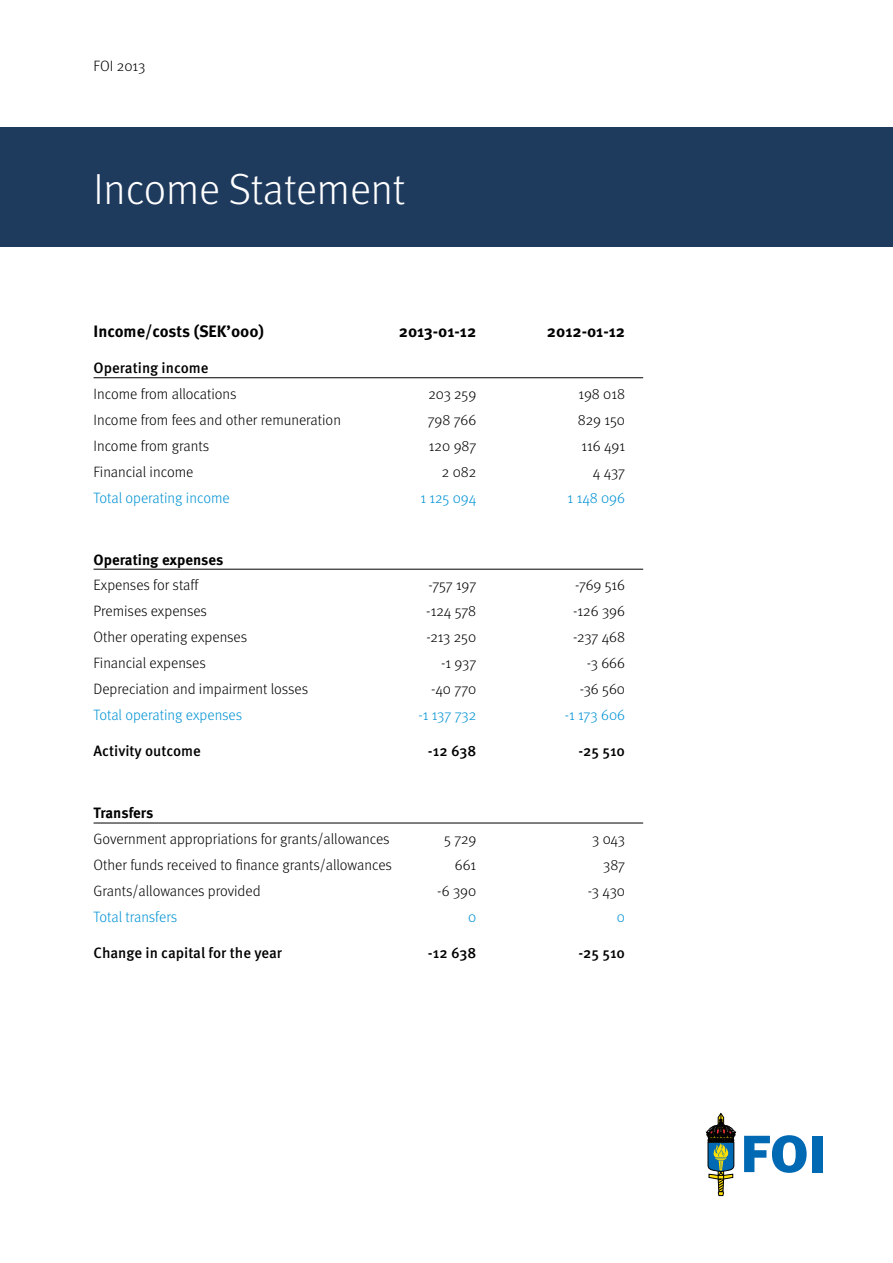
<style>
.page{position:relative;width:893px;height:1263px;background:#fff}
.page>*{position:absolute;margin:0;border:0;box-sizing:border-box;transform-origin:0 0}
.t1{font:300 43.5px "Meta";letter-spacing:-.005em;color:#fff}
.t2{font:700 16.5px "Meta Pro";color:#000}
.t3{font:300 15px "Meta";color:#000}
.t4{font:300 15px "Meta";color:#0092d4}
.t5{font:500 15px "Meta Pro";color:#000}
.t6{font:700 15px "Meta Pro";color:#000}
</style>
<div class="page">
<div style="left:0;top:128px;width:893px;height:119px;background:#1e3a5d"></div>
<svg style="left:744px;top:1135px;width:63px;height:38px"></svg>
<div style="left:812px;top:1136px;width:10px;height:36px;background:#0069b4"></div>
<svg style="left:706px;top:1113px;width:30px;height:83px"></svg>
<hr style="left:94px;top:377px;width:549px;height:1px;background:#000">
<hr style="left:94px;top:569px;width:549px;height:1px;background:#000">
<hr style="left:94px;top:823px;width:549px;height:1px;background:#000">
<p class="t3" style="left:94px;top:58px;width:53px">FOI 2013</p>
<h1 class="t1" style="left:94px;top:165px;width:313px">Income Statement</h1>
<p class="t2" style="left:94px;top:320px;width:172px">Income/costs (SEK’000)</p>
<p class="t2" style="left:399px;top:320px;width:79px">2013-01-12</p>
<p class="t2" style="left:547px;top:320px;width:80px">2012-01-12</p>
<p class="t5" style="left:94px;top:358px;width:117px">Operating income</p>
<p class="t3" style="left:94px;top:385px;width:144px">Income from allocations</p>
<p class="t3" style="left:428px;top:385px;width:49px">203 259</p>
<p class="t3" style="left:578px;top:385px;width:48px">198 018</p>
<p class="t3" style="left:94px;top:411px;width:249px">Income from fees and other remuneration</p>
<p class="t3" style="left:428px;top:411px;width:50px">798 766</p>
<p class="t3" style="left:578px;top:411px;width:49px">829 150</p>
<p class="t3" style="left:94px;top:437px;width:117px">Income from grants</p>
<p class="t3" style="left:429px;top:437px;width:49px">120 987</p>
<p class="t3" style="left:581px;top:437px;width:45px">116 491</p>
<p class="t3" style="left:94px;top:463px;width:101px">Financial income</p>
<p class="t3" style="left:442px;top:463px;width:36px">2 082</p>
<p class="t3" style="left:593px;top:463px;width:34px">4 437</p>
<p class="t4" style="left:94px;top:489px;width:138px">Total operating income</p>
<p class="t4" style="left:420px;top:489px;width:57px">1 125 094</p>
<p class="t4" style="left:568px;top:489px;width:59px">1 148 096</p>
<p class="t6" style="left:94px;top:550px;width:131px">Operating expenses</p>
<p class="t3" style="left:94px;top:577px;width:106px">Expenses for staff</p>
<p class="t3" style="left:428px;top:577px;width:49px">-757 197</p>
<p class="t3" style="left:575px;top:577px;width:52px">-769 516</p>
<p class="t3" style="left:94px;top:603px;width:115px">Premises expenses</p>
<p class="t3" style="left:426px;top:603px;width:51px">-124 578</p>
<p class="t3" style="left:573px;top:603px;width:53px">-126 396</p>
<p class="t3" style="left:94px;top:628px;width:155px">Other operating expenses</p>
<p class="t3" style="left:426px;top:628px;width:51px">-213 250</p>
<p class="t3" style="left:573px;top:628px;width:54px">-237 468</p>
<p class="t3" style="left:94px;top:654px;width:114px">Financial expenses</p>
<p class="t3" style="left:441px;top:654px;width:37px">-1 937</p>
<p class="t3" style="left:587px;top:654px;width:40px">-3 666</p>
<p class="t3" style="left:94px;top:680px;width:216px">Depreciation and impairment losses</p>
<p class="t3" style="left:431px;top:680px;width:47px">-40 770</p>
<p class="t3" style="left:580px;top:680px;width:47px">-36 560</p>
<p class="t4" style="left:94px;top:706px;width:150px">Total operating expenses</p>
<p class="t4" style="left:418px;top:706px;width:59px">-1 137 732</p>
<p class="t4" style="left:565px;top:706px;width:62px">-1 173 606</p>
<p class="t5" style="left:94px;top:742px;width:109px">Activity outcome</p>
<p class="t5" style="left:428px;top:742px;width:50px">-12 638</p>
<p class="t5" style="left:579px;top:742px;width:48px">-25 510</p>
<p class="t6" style="left:94px;top:804px;width:61px">Transfers</p>
<p class="t3" style="left:94px;top:830px;width:298px">Government appropriations for grants/allowances</p>
<p class="t3" style="left:444px;top:830px;width:34px">5 729</p>
<p class="t3" style="left:592px;top:830px;width:34px">3 043</p>
<p class="t3" style="left:94px;top:856px;width:300px">Other funds received to finance grants/allowances</p>
<p class="t3" style="left:455px;top:856px;width:23px">661</p>
<p class="t3" style="left:603px;top:856px;width:23px">387</p>
<p class="t3" style="left:94px;top:882px;width:169px">Grants/allowances provided</p>
<p class="t3" style="left:437px;top:882px;width:40px">-6 390</p>
<p class="t3" style="left:588px;top:882px;width:39px">-3 430</p>
<p class="t4" style="left:94px;top:908px;width:85px">Total transfers</p>
<p class="t4" style="left:468px;top:908px;width:10px">0</p>
<p class="t4" style="left:617px;top:908px;width:10px">0</p>
<p class="t5" style="left:94px;top:944px;width:190px">Change in capital for the year</p>
<p class="t5" style="left:428px;top:944px;width:50px">-12 638</p>
<p class="t5" style="left:579px;top:944px;width:48px">-25 510</p>
</div>
